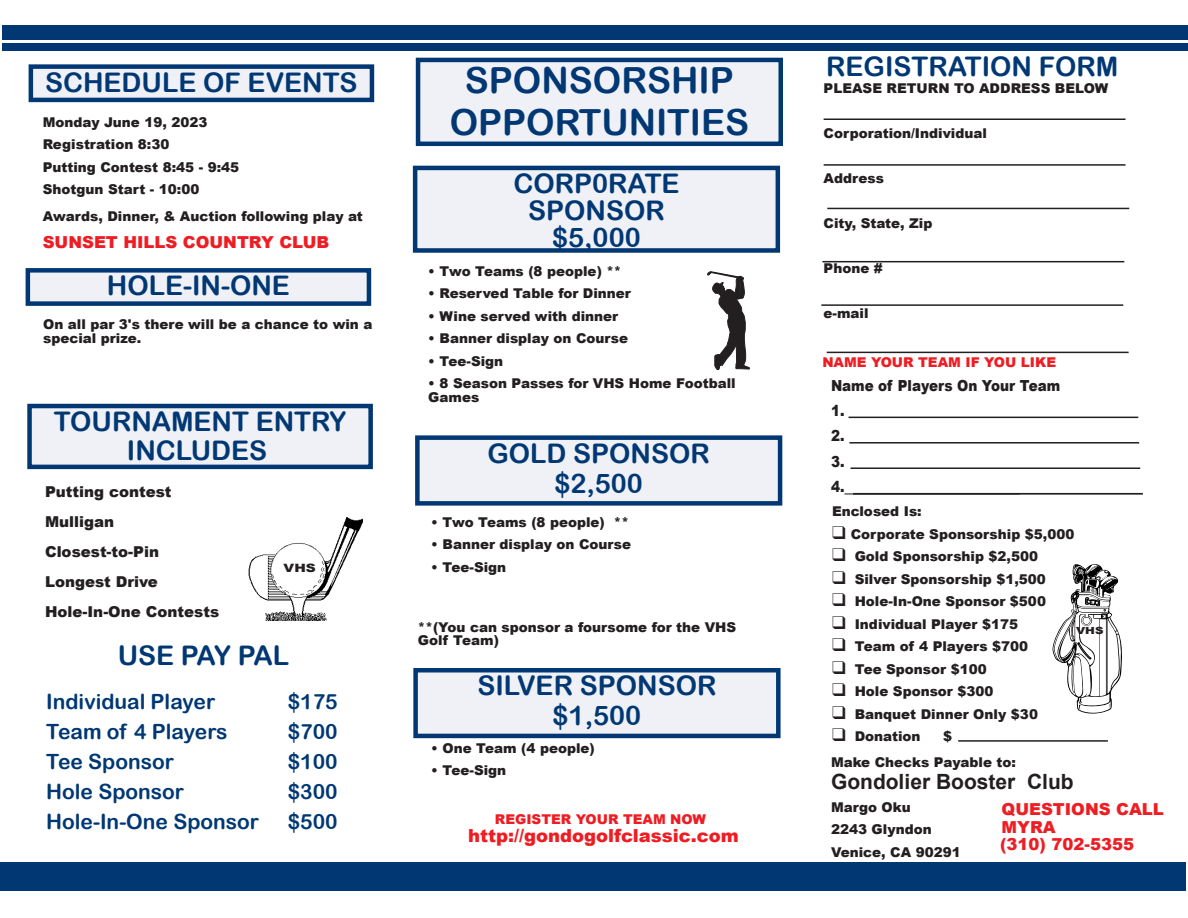
<style>
.page{position:relative;width:1188px;height:918px;background:#fff}
.page>*{position:absolute;margin:0;border:0;box-sizing:border-box;transform-origin:0 0}
.t1{font:36px/42px "Arial Rounded MT Bold";color:#013874;text-align:center}
.t2{font:27px "Arial Rounded MT Bold";color:#013874}
.t3{font:27px "Arial Rounded MT Bold";letter-spacing:-.03em;color:#013874}
.t4{font:21px "Arial Rounded MT Bold";color:#013874}
.Body{font:700 21px "Arial";color:#231f20}
.Body-2{font:900 18px "Arial";color:#ee1d23}
.Body-3{font:900 16.5px/18px "Arial";color:#ee1d23}
.Body-4{font:900 15.3px "Arial";color:#231f20;scale:.89 1}
.Body-5{font:900 15px "Arial";color:#231f20}
.Body-6{font:900 13.5px/13.5px "Arial";color:#231f20}
.Body-7{font:900 13.5px "Arial";color:#ee1d23}
.t5{font:900 11.55px "Arial";color:#231f20;scale:1.2 1}
.t6{font:900 9.75px "Arial";color:#231f20;scale:1.2 1}
</style>
<div class="page">
<img style="left:248px;top:518px;width:114px;height:103px">
<div style="left:2px;top:25px;width:1186px;height:15px;background:#013874"></div>
<div style="left:2px;top:43px;width:1186px;height:8px;background:#013874"></div>
<div style="left:0;top:862px;width:1186px;height:29px;background:#013874"></div>
<svg style="left:707px;top:271px;width:42px;height:100px"></svg>
<div style="left:31px;top:67px;width:341px;height:33px;background:#eff1f6"></div>
<div style="left:29px;top:64px;width:345px;height:38px;border:4px solid #013874"></div>
<div style="left:28px;top:270px;width:341px;height:34px;background:#eff1f6"></div>
<div style="left:26px;top:268px;width:345px;height:38px;border:4px solid #013874"></div>
<div style="left:30px;top:406px;width:341px;height:61px;background:#eff1f6"></div>
<div style="left:27px;top:404px;width:346px;height:65px;border:4px solid #013874"></div>
<div style="left:418px;top:60px;width:363px;height:84px;background:#eff1f6"></div>
<div style="left:416px;top:58px;width:367px;height:88px;border:4px solid #013874"></div>
<div style="left:415px;top:168px;width:363px;height:82px;background:#eff1f6"></div>
<div style="left:413px;top:166px;width:367px;height:87px;border:4px solid #013874"></div>
<div style="left:417px;top:438px;width:363px;height:65px;background:#eff1f6"></div>
<div style="left:415px;top:435px;width:367px;height:71px;border:4px solid #013874"></div>
<div style="left:416px;top:670px;width:362px;height:66px;background:#eff1f6"></div>
<div style="left:413px;top:668px;width:368px;height:70px;border:4px solid #013874"></div>
<hr style="left:844px;top:494px;width:176px;height:1px;background:#231f20">
<hr style="left:849px;top:417px;width:289px;height:1px;background:#231f20">
<hr style="left:849px;top:442px;width:290px;height:2px;background:#231f20">
<hr style="left:850px;top:467px;width:290px;height:2px;background:#231f20">
<hr style="left:853px;top:493px;width:290px;height:2px;background:#231f20">
<hr style="left:958px;top:740px;width:150px;height:2px;background:#231f20">
<hr style="left:824px;top:118px;width:302px;height:2px;background:#231f20">
<hr style="left:824px;top:164px;width:302px;height:2px;background:#231f20">
<hr style="left:827px;top:208px;width:302px;height:1px;background:#231f20">
<hr style="left:822px;top:261px;width:302px;height:1px;background:#231f20">
<hr style="left:821px;top:304px;width:302px;height:2px;background:#231f20">
<svg style="left:1052px;top:564px;width:70px;height:150px"></svg>
<hr style="left:827px;top:352px;width:302px;height:1px;background:#231f20">
<p class="t2" style="left:45px;top:66px;width:314px">SCHEDULE OF EVENTS</p>
<p class="Body-6" style="left:43px;top:115px;width:166px">Monday June 19, 2023</p>
<p class="Body-6" style="left:43px;top:137px;width:128px">Registration 8:30</p>
<p class="Body-6" style="left:43px;top:160px;width:198px">Putting Contest 8:45 - 9:45</p>
<p class="Body-6" style="left:43px;top:182px;width:158px">Shotgun Start - 10:00</p>
<p class="Body-6" style="left:43px;top:209px;width:322px">Awards, Dinner, &amp; Auction following play at</p>
<p class="Body-3" style="left:43px;top:233px;width:288px">SUNSET HILLS COUNTRY CLUB</p>
<p class="t2" style="left:107px;top:270px;width:185px">HOLE-IN-ONE</p>
<p class="Body-6" style="left:43px;top:317px;width:331px">On all par 3's there will be a chance to win a special prize.</p>
<p class="t2" style="left:54px;top:405px;width:294px">TOURNAMENT ENTRY</p>
<p class="t2" style="left:127px;top:434px;width:142px">INCLUDES</p>
<p class="Body-5" style="left:45px;top:481px;width:128px">Putting contest</p>
<p class="Body-5" style="left:45px;top:511px;width:71px">Mulligan</p>
<p class="Body-5" style="left:45px;top:541px;width:116px">Closest-to-Pin</p>
<p class="Body-5" style="left:45px;top:571px;width:114px">Longest Drive</p>
<p class="Body-5" style="left:45px;top:601px;width:176px">Hole-In-One Contests</p>
<p class="t5" style="left:284px;top:560px;width:28px">VHS</p>
<p class="t3" style="left:118px;top:639px;width:173px">USE PAY PAL</p>
<p class="t4" style="left:46px;top:690px;width:171px">Individual Player</p>
<p class="t4" style="left:288px;top:690px;width:51px">$175</p>
<p class="t4" style="left:46px;top:720px;width:183px">Team of 4 Players</p>
<p class="t4" style="left:288px;top:720px;width:51px">$700</p>
<p class="t4" style="left:46px;top:750px;width:129px">Tee Sponsor</p>
<p class="t4" style="left:288px;top:750px;width:51px">$100</p>
<p class="t4" style="left:46px;top:780px;width:139px">Hole Sponsor</p>
<p class="t4" style="left:288px;top:780px;width:51px">$300</p>
<p class="t4" style="left:46px;top:810px;width:214px">Hole-In-One Sponsor</p>
<p class="t4" style="left:288px;top:810px;width:51px">$500</p>
<p class="t1" style="left:450px;top:59px;width:301px">SPONSORSHIP<br>OPPORTUNITIES</p>
<p class="t2" style="left:513px;top:167px;width:168px">CORP0RATE</p>
<p class="t2" style="left:528px;top:194px;width:138px">SPONSOR</p>
<p class="t2" style="left:552px;top:221px;width:90px">$5,000</p>
<p class="Body-6" style="left:428px;top:264px;width:195px">• Two Teams (8 people) **</p>
<p class="Body-6" style="left:428px;top:286px;width:204px">• Reserved Table for Dinner</p>
<p class="Body-6" style="left:428px;top:309px;width:191px">• Wine served with dinner</p>
<p class="Body-6" style="left:428px;top:331px;width:201px">• Banner display on Course</p>
<p class="Body-6" style="left:428px;top:354px;width:76px">• Tee-Sign</p>
<p class="Body-6" style="left:428px;top:376px;width:309px">• 8 Season Passes for VHS Home Football<br>Games</p>
<p class="t2" style="left:487px;top:437px;width:224px">GOLD SPONSOR</p>
<p class="t2" style="left:554px;top:467px;width:90px">$2,500</p>
<p class="Body-6" style="left:431px;top:515px;width:199px">• Two Teams (8 people) **</p>
<p class="Body-6" style="left:431px;top:537px;width:201px">• Banner display on Course</p>
<p class="Body-6" style="left:431px;top:560px;width:76px">• Tee-Sign</p>
<p class="Body-6" style="left:418px;top:620px;width:320px">**(You can sponsor a foursome for the VHS<br>Golf Team)</p>
<p class="t2" style="left:477px;top:670px;width:241px">SILVER SPONSOR</p>
<p class="t2" style="left:553px;top:700px;width:90px">$1,500</p>
<p class="Body-6" style="left:431px;top:741px;width:165px">• One Team (4 people)</p>
<p class="Body-6" style="left:431px;top:763px;width:76px">• Tee-Sign</p>
<p class="Body-7" style="left:495px;top:809px;width:213px">REGISTER YOUR TEAM NOW</p>
<p class="Body-2" style="left:468px;top:822px;width:272px">http://gondogolfclassic.com</p>
<p class="t2" style="left:826px;top:51px;width:294px">REGISTRATION FORM</p>
<p class="Body-6" style="left:824px;top:81px;width:286px">PLEASE RETURN TO ADDRESS BELOW</p>
<p class="Body-6" style="left:824px;top:126px;width:165px">Corporation/Individual</p>
<p class="Body-6" style="left:824px;top:171px;width:62px">Address</p>
<p class="Body-6" style="left:824px;top:216px;width:110px">City, State, Zip</p>
<p class="Body-6" style="left:824px;top:261px;width:61px">Phone #</p>
<p class="Body-6" style="left:824px;top:306px;width:46px">e-mail</p>
<p class="Body-7" style="left:822px;top:352px;width:235px">NAME YOUR TEAM IF YOU LIKE</p>
<p class="Body-4" style="left:831px;top:374px;width:259px">Name of Players On Your Team</p>
<p class="Body-4" style="left:831px;top:399px;width:17px">1.</p>
<p class="Body-4" style="left:831px;top:425px;width:17px">2.</p>
<p class="Body-4" style="left:831px;top:450px;width:17px">3.</p>
<p class="Body-4" style="left:831px;top:475px;width:17px">4.</p>
<p class="Body-6" style="left:832px;top:504px;width:91px">Enclosed Is:</p>
<p class="Body-6" style="left:832px;top:527px;width:244px">❑ Corporate Sponsorship $5,000</p>
<p class="Body-6" style="left:832px;top:549px;width:208px">❑ Gold Sponsorship $2,500</p>
<p class="Body-6" style="left:832px;top:572px;width:215px">❑ Silver Sponsorship $1,500</p>
<p class="Body-6" style="left:832px;top:594px;width:215px">❑ Hole-In-One Sponsor $500</p>
<p class="Body-6" style="left:832px;top:617px;width:187px">❑ Individual Player $175</p>
<p class="Body-6" style="left:832px;top:639px;width:198px">❑ Team of 4 Players $700</p>
<p class="Body-6" style="left:832px;top:662px;width:156px">❑ Tee Sponsor $100</p>
<p class="Body-6" style="left:832px;top:684px;width:163px">❑ Hole Sponsor $300</p>
<p class="Body-6" style="left:832px;top:707px;width:207px">❑ Banquet Dinner Only $30</p>
<p class="Body-6" style="left:832px;top:729px;width:90px">❑ Donation</p>
<p class="Body-6" style="left:943px;top:729px;width:11px">$</p>
<p class="t6" style="left:1076px;top:623px;width:24px">VHS</p>
<p class="Body-6" style="left:831px;top:755px;width:187px">Make Checks Payable to:</p>
<p class="Body" style="left:831px;top:768px;width:244px">Gondolier Booster Club</p>
<p class="Body-6" style="left:831px;top:800px;width:81px">Margo Oku</p>
<p class="Body-6" style="left:831px;top:822px;width:102px">2243 Glyndon</p>
<p class="Body-6" style="left:831px;top:845px;width:131px">Venice, CA 90291</p>
<p class="Body-3" style="left:1002px;top:800px;width:164px">QUESTIONS CALL<br>MYRA</p>
<p class="Body-3" style="left:1000px;top:835px;width:135px">(310) 702-5355</p>
</div>
